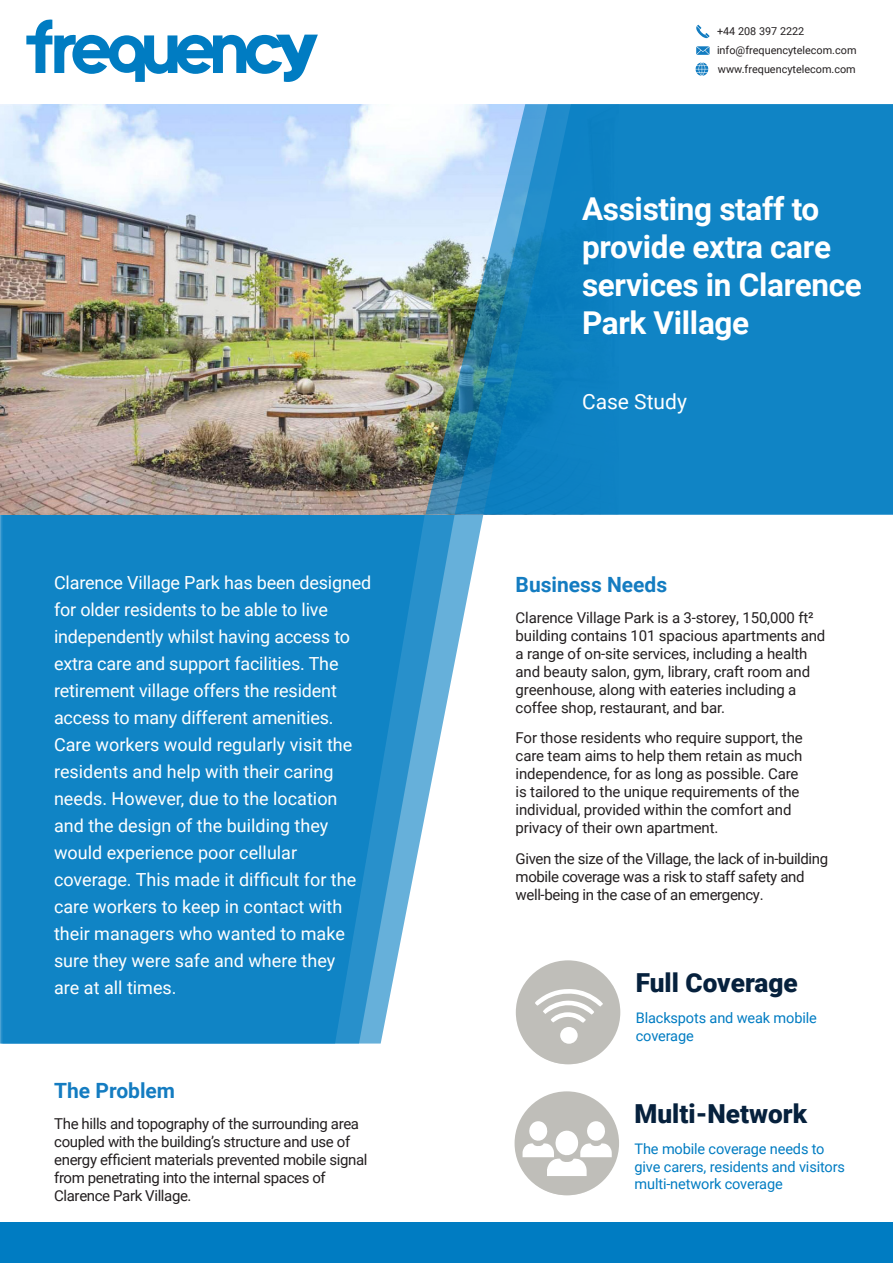
<style>
.page{position:relative;width:893px;height:1263px;background:#fff}
.page>*{position:absolute;margin:0;border:0;box-sizing:border-box;transform-origin:0 0}
.t1{font:700 31.5px "Roboto";letter-spacing:-.01em;color:#fff}
.t2{font:900 26.25px "Roboto";color:#06213d}
.t3{font:700 21px "Roboto";color:#147cc1}
.t4{font:21px "Roboto";color:#fff}
.t5{font:18px/27px "Roboto";color:#fff}
.t6{font:15px/18px "Roboto";letter-spacing:-.01em;color:#231f20}
.t7{font:14.55px/17.4px "Roboto";letter-spacing:-.01em;color:#007cc2}
.t8{font:10.8px "Roboto";color:#231f20}
</style>
<div class="page">
<svg style="left:0;top:514px;width:483px;height:529px"></svg>
<svg style="left:2px;top:514px;width:453px;height:529px;background:#238ec9"></svg>
<img style="left:0;top:104px;width:425px;height:410px">
<img style="left:425px;top:140px;width:30px;height:374px">
<svg style="left:455px;top:104px;width:438px;height:410px;background:#1c87c3"></svg>
<div style="left:516px;top:960px;width:104px;height:104px;background:#bfbeb9;border-radius:50%"></div>
<div style="left:515px;top:1091px;width:104px;height:104px;background:#bfbeb9;border-radius:50%"></div>
<svg style="left:517px;top:1116px;width:102px;height:80px"></svg>
<svg style="left:518px;top:985px;width:103px;height:80px"></svg>
<div style="left:560px;top:1027px;width:18px;height:17px;background:#fff;border-radius:50%"></div>
<div style="left:0;top:1222px;width:893px;height:41px;background:#007cc2"></div>
<svg style="left:26px;top:19px;width:292px;height:63px"></svg>
<svg style="left:696px;top:25px;width:13px;height:13px"></svg>
<svg style="left:696px;top:46px;width:14px;height:9px"></svg>
<svg style="left:696px;top:63px;width:12px;height:13px"></svg>
<p class="t5" style="left:54px;top:568px;width:319px">Clarence Village Park has been designed for older residents to be able to live independently whilst having access to extra care and support facilities. The retirement village offers the resident access to many different amenities.</p>
<p class="t5" style="left:54px;top:730px;width:304px">Care workers would regularly visit the residents and help with their caring needs. However, due to the location and the design of the building they would experience poor cellular coverage. This made it difficult for the care workers to keep in contact with their managers who wanted to make sure they were safe and where they are at all times.</p>
<p class="t3" style="left:54px;top:1076px;width:122px">The Problem</p>
<p class="t6" style="left:54px;top:1114px;width:315px">The hills and topography of the surrounding area coupled with the building’s structure and use of energy efficient materials prevented mobile signal from penetrating into the internal spaces of Clarence Park Village.</p>
<p class="t8" style="left:717px;top:23px;width:89px">+44 208 397 2222</p>
<p class="t8" style="left:717px;top:42px;width:141px">info@frequencytelecom.com</p>
<p class="t8" style="left:718px;top:62px;width:139px">www.frequencytelecom.com</p>
<p class="t1" style="left:582px;top:187px;width:239px">Assisting staff to</p>
<p class="t1" style="left:582px;top:225px;width:251px">provide extra care</p>
<p class="t1" style="left:582px;top:262px;width:282px">services in Clarence</p>
<p class="t1" style="left:582px;top:300px;width:169px">Park Village</p>
<p class="t4" style="left:582px;top:387px;width:106px">Case Study</p>
<p class="t3" style="left:516px;top:570px;width:153px">Business Needs</p>
<p class="t6" style="left:516px;top:608px;width:311px">Clarence Village Park is a 3-storey, 150,000 ft² building contains 101 spacious apartments and a range of on-site services, including a health and beauty salon, gym, library, craft room and greenhouse, along with eateries including a coffee shop, restaurant, and bar.</p>
<p class="t6" style="left:516px;top:728px;width:289px">For those residents who require support, the care team aims to help them retain as much independence, for as long as possible. Care is tailored to the unique requirements of the individual, provided within the comfort and privacy of their own apartment.</p>
<p class="t6" style="left:516px;top:849px;width:314px">Given the size of the Village, the lack of in-building mobile coverage was a risk to staff safety and well-being in the case of an emergency.</p>
<p class="t2" style="left:636px;top:964px;width:164px">Full Coverage</p>
<p class="t7" style="left:636px;top:1009px;width:183px">Blackspots and weak mobile coverage</p>
<p class="t2" style="left:635px;top:1095px;width:174px">Multi-Network</p>
<p class="t7" style="left:635px;top:1140px;width:212px">The mobile coverage needs to give carers, residents and visitors multi-network coverage</p>
</div>
